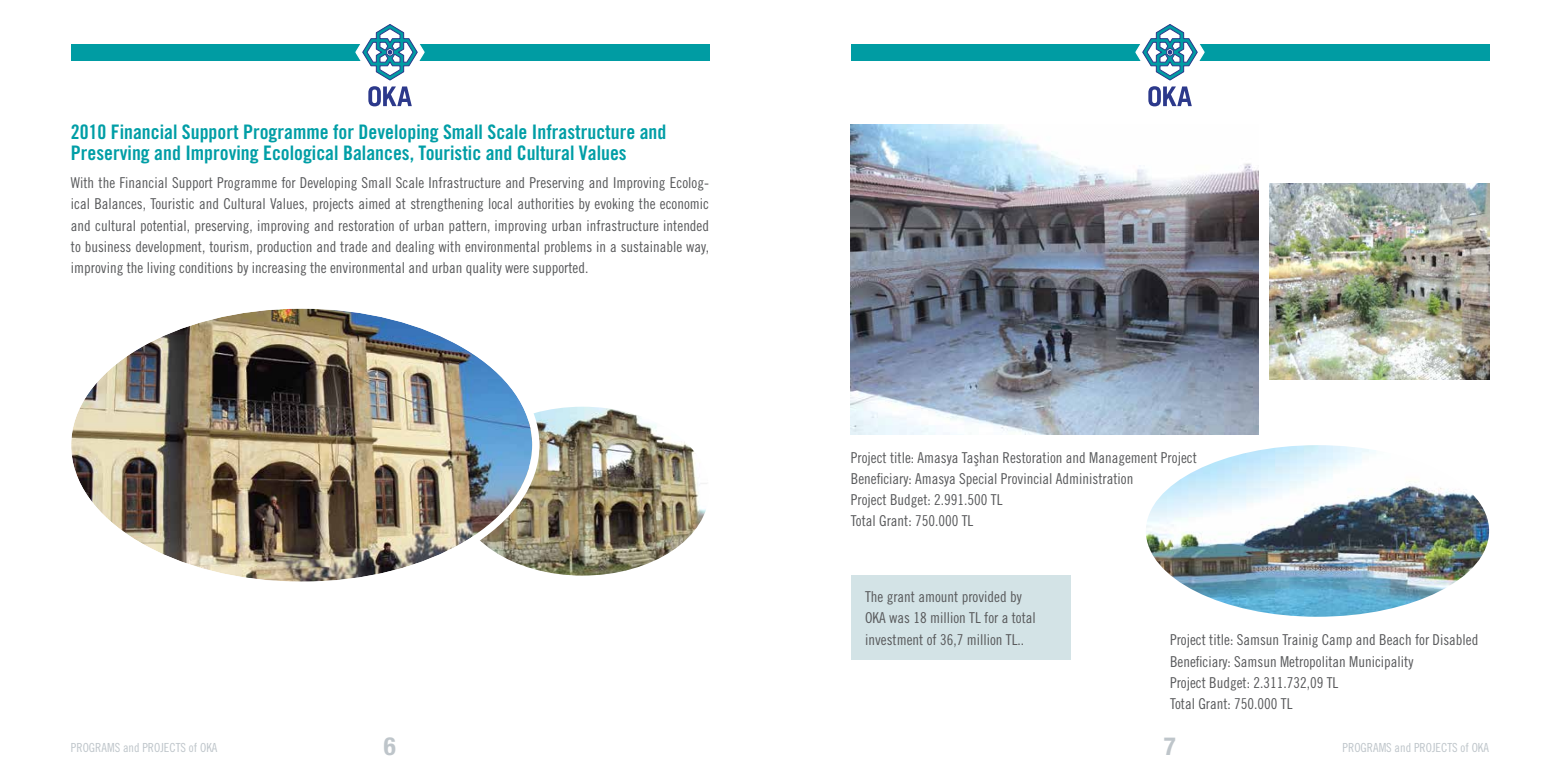
<style>
.page{position:relative;width:1560px;height:780px;background:#fff}
.page>*{position:absolute;margin:0;border:0;box-sizing:border-box;transform-origin:0 0}
.t1{font:700 condensed 25px "Helvetica Neue LT Std";color:#bec5ca}
.t2{font:20px/21.2px "Trade Gothic LT Std Bd Cn 20";color:#009ea6}
.t3{font:15px/21.2px "Trade Gothic LT Std Cn 18";color:#58595b}
.t4{font:12.5px "Trade Gothic LT Std Cn 18";color:#bec5ca}
</style>
<div class="page">
<div style="left:71px;top:44px;width:638px;height:16px;background:#009ca3"></div>
<svg style="left:354px;top:24px;width:71px;height:82px"></svg>
<div style="left:850px;top:44px;width:638px;height:16px;background:#009ca3"></div>
<svg style="left:1134px;top:24px;width:71px;height:82px"></svg>
<img style="left:532px;top:406px;width:175px;height:169px">
<img style="left:850px;top:124px;width:408px;height:310px">
<img style="left:1269px;top:184px;width:219px;height:196px">
<img style="left:1146px;top:445px;width:342px;height:171px">
<img style="left:72px;top:309px;width:460px;height:272px">
<div style="left:850px;top:575px;width:220px;height:85px;background:#d3e3e6"></div>
<h2 class="t2" style="left:71px;top:121px;width:597px">2010 Financial Support Programme for Developing Small Scale Infrastructure and<br>Preserving and Improving Ecological Balances, Touristic and Cultural Values</h2>
<p class="t3" style="left:71px;top:172px;width:639px;text-align:justify">With the Financial Support Programme for Developing Small Scale Infrastructure and Preserving and Improving Ecolog&shy;ical Balances, Touristic and Cultural Values, projects aimed at strengthening local authorities by evoking the economic and cultural potential, preserving, improving and restoration of urban pattern, improving urban infrastructure intended to business development, tourism, production and trade and dealing with environmental problems in a sustainable way, improving the living conditions by increasing the environmental and urban quality were supported.</p>
<p class="t3" style="left:850px;top:446px;width:347px">Project title: Amasya Taşhan Restoration and Management Project Beneficiary: Amasya Special Provincial Administration<br>Project Budget: 2.991.500 TL<br>Total Grant: 750.000 TL</p>
<p class="t3" style="left:865px;top:585px;width:172px">The grant amount provided by<br>OKA was 18 million TL for a total investment of 36,7 million TL..</p>
<p class="t3" style="left:1169px;top:629px;width:310px">Project title: Samsun Trainig Camp and Beach for Disabled Beneficiary: Samsun Metropolitan Municipality<br>Project Budget: 2.311.732,09 TL<br>Total Grant: 750.000 TL</p>
<p class="t4" style="left:71px;top:739px;width:148px">PROGRAMS and PROJECTS of OKA</p>
<h1 class="t1" style="left:384px;top:731px;width:14px">6</h1>
<h1 class="t1" style="left:1163px;top:731px;width:14px">7</h1>
<p class="t4" style="left:1342px;top:739px;width:148px">PROGRAMS and PROJECTS of OKA</p>
</div>
